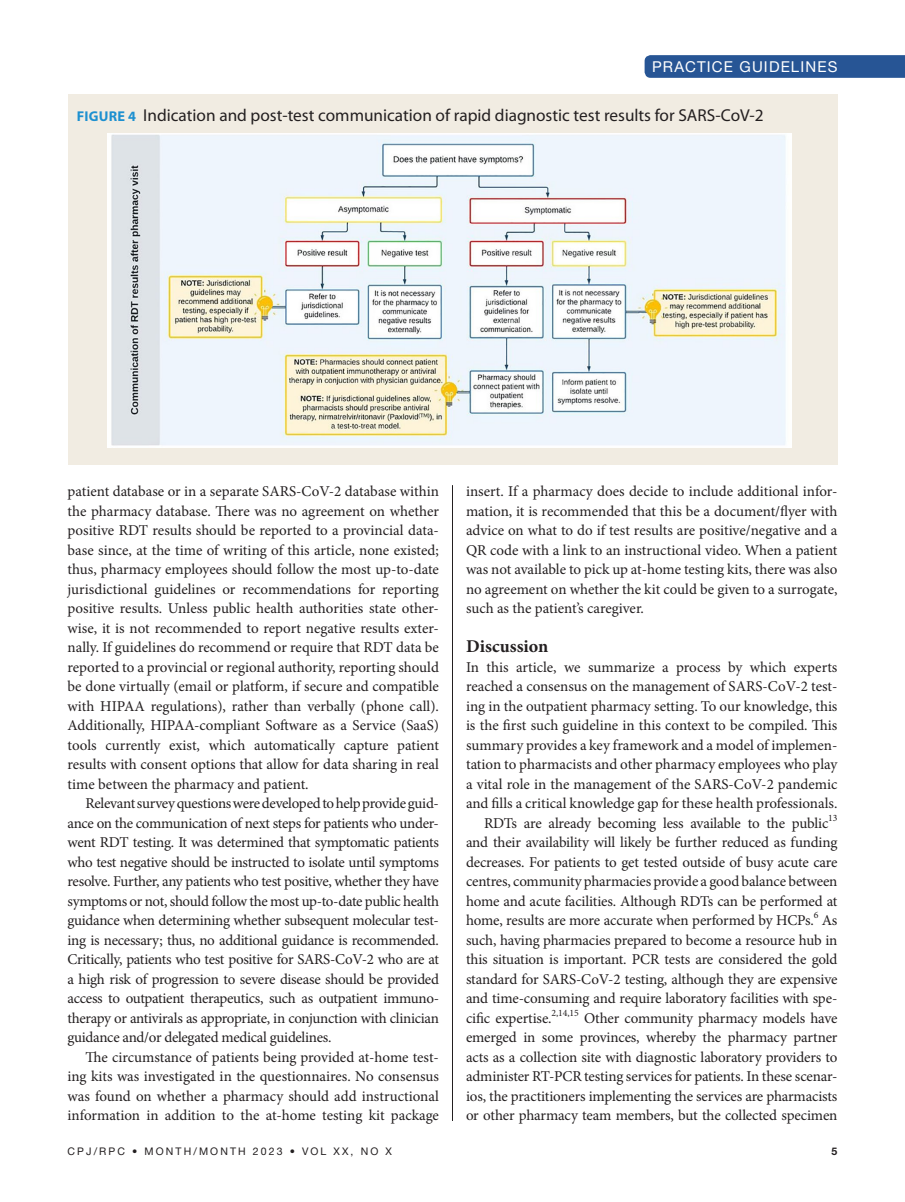
<style>
.page{position:relative;width:905px;height:1202px;background:#fff}
.page>*{position:absolute;margin:0;border:0;box-sizing:border-box;transform-origin:0 0}
.t1{font:700 18px "Minion Pro";color:#231f20}
.t2{font:17.25px "Myriad Pro";color:#231f20}
.t3{font:15px/19.5px "Minion Pro";letter-spacing:-.005em;color:#231f20;text-align:justify}
.t4{font:15px "Helvetica Neue LT Std";letter-spacing:.075em;color:#fff}
.t5{font:10.5px "Helvetica Neue LT Std";letter-spacing:.2em;color:#231f20}
.t6{font:700 10.5px "Helvetica Neue LT Std";color:#231f20}
.t7{font:9.75px "Minion Pro";color:#231f20}
.s1{font-weight:700;font-size:14.25px;color:#1d90d0}
</style>
<div class="page">
<svg style="left:644px;top:55px;width:260px;height:23px;background:#2a5896"></svg>
<hr style="left:452px;top:485px;width:1px;height:636px;background:#231f20">
<div style="left:68px;top:94px;width:769px;height:371px;background:#f1ece2"></div>
<img style="left:107px;top:133px;width:684px;height:315px">
<p class="t4" style="left:652px;top:58px;width:187px">PRACTICE GUIDELINES</p>
<p class="t2" style="left:77px;top:104px;width:612px"><span class="s1">FIGURE 4</span> Indication and post-test communication of rapid diagnostic test results for SARS</p>
<p class="t2" style="left:715px;top:104px;width:50px">-CoV-2</p>
<p class="t3" style="left:68px;top:481px;width:373px">patient database or in a separate SARS-CoV-2 database within the pharmacy database. There was no agreement on whether positive RDT results should be reported to a provincial data&shy;base since, at the time of writing of this article, none existed; thus, pharmacy employees should follow the most up-to-date jurisdictional guidelines or recommendations for reporting positive results. Unless public health authorities state other&shy;wise, it is not recommended to report negative results exter&shy;nally. If guidelines do recommend or require that RDT data be reported to a provincial or regional authority, reporting should be done virtually (email or platform, if secure and compatible with HIPAA regulations), rather than verbally (phone call).<br>Additionally, HIPAA-compliant Software as a Service (SaaS) tools currently exist, which automatically capture patient results with consent options that allow for data sharing in real time between the pharmacy and patient.</p>
<p class="t3" style="left:68px;top:793px;width:373px;text-indent:18px">Relevant survey questions were developed to help provide guid&shy;ance on the communication of next steps for patients who under&shy;went RDT testing. It was determined that symptomatic patients who test negative should be instructed to isolate until symptoms resolve. Further, any patients who test positive, whether they have symptoms or not, should follow the most up-to-date public health guidance when determining whether subsequent molecular test&shy;ing is necessary; thus, no additional guidance is recommended.<br>Critically, patients who test positive for SARS-CoV-2 who are at a high risk of progression to severe disease should be provided access to outpatient therapeutics, such as outpatient immuno&shy;therapy or antivirals as appropriate, in conjunction with clinician guidance and/or delegated medical guidelines.</p>
<p class="t3" style="left:68px;top:1047px;width:373px;text-indent:18px">The circumstance of patients being provided at-home test&shy;ing kits was investigated in the questionnaires. No consensus was found on whether a pharmacy should add instructional information in addition to the at-home testing kit package</p>
<p class="t3" style="left:466px;top:481px;width:373px">insert. If a pharmacy does decide to include additional infor&shy;mation, it is recommended that this be a document/flyer with advice on what to do if test results are positive/negative and a QR code with a link to an instructional video. When a patient was not available to pick up at-home testing kits, there was also no agreement on whether the kit could be given to a surrogate, such as the patient’s caregiver.</p>
<p class="t1" style="left:466px;top:633px;width:84px">Discussion</p>
<p class="t3" style="left:466px;top:657px;width:373px;text-align:center">In this article, we summarize a process by which experts reached a consensus on the management of SARS-CoV-2 test&shy;ing in the outpatient pharmacy setting. To our knowledge, this is the first such guideline in this context to be compiled. This summary provides a key framework and a model of implemen&shy;tation to pharmacists and other pharmacy employees who play a vital role in the management of the SARS-CoV-2 pandemic and fills a critical knowledge gap for these health professionals.<br>RDTs are already becoming less available to the public</p>
<p class="t7" style="left:828px;top:811px;width:11px">13</p>
<p class="t3" style="left:466px;top:832px;width:373px">and their availability will likely be further reduced as funding decreases. For patients to get tested outside of busy acute care centres, community pharmacies provide a good balance between home and acute facilities. Although RDTs can be performed at home, results are more accurate when performed by HCPs.</p>
<p class="t7" style="left:813px;top:908px;width:6px">6</p>
<p class="t3" style="left:466px;top:910px;width:373px;text-indent:356px">As such, having pharmacies prepared to become a resource hub in this situation is important. PCR tests are considered the gold standard for SARS-CoV-2 testing, although they are expensive and time-consuming and require laboratory facilities with spe&shy;cific expertise.</p>
<p class="t7" style="left:551px;top:1006px;width:29px">2,14,15</p>
<p class="t3" style="left:466px;top:1008px;width:373px;text-indent:118px">Other community pharmacy models have emerged in some provinces, whereby the pharmacy partner acts as a collection site with diagnostic laboratory providers to administer RT-PCR testing services for patients. In these scenar&shy;ios, the practitioners implementing the services are pharmacists or other pharmacy team members, but the collected specimen</p>
<p class="t5" style="left:68px;top:1145px;width:326px">CPJ/RPC • MONTH/MONTH 2023 • VOL XX, NO X</p>
<p class="t6" style="left:831px;top:1145px;width:7px">5</p>
</div>
